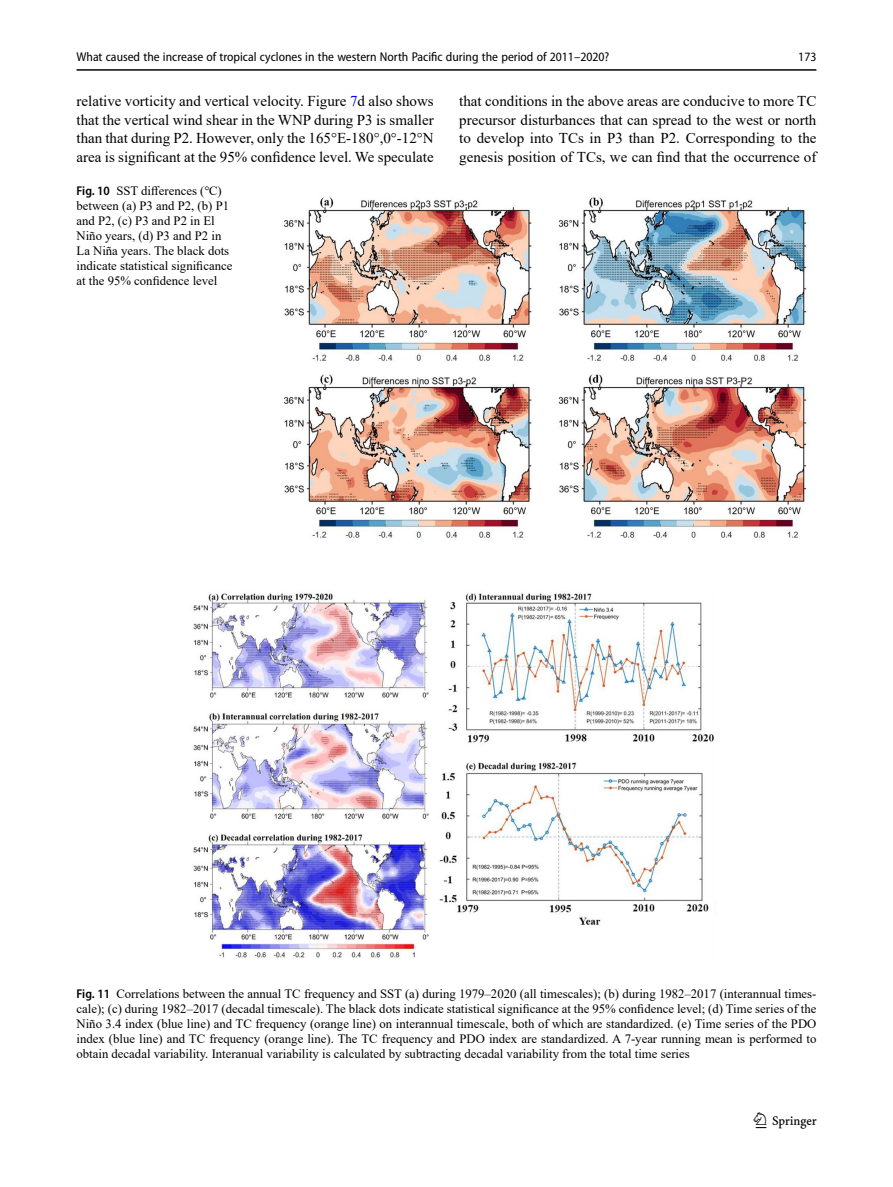
<style>
.page{position:relative;width:893px;height:1187px;background:#fff}
.page>*{position:absolute;margin:0;border:0;box-sizing:border-box;transform-origin:0 0}
.t1{font:22.5px "Springnew";color:#000}
.Body_Text{font:15px/18.8px "Times New Roman";color:#000;text-align:justify}
.Figure_Caption{font:12.75px/15px "Times New Roman";color:#000;text-align:justify}
.Figure_Caption_Side{font:12.75px/15px "Times New Roman";color:#000}
.t2{font:semi-condensed 12.75px "Myriad Pro";color:#000}
.s1{color:#00f}
.s2{font-family:"Myriad Pro";font-weight:600;font-stretch:semi-condensed}
</style>
<div class="page">
<hr style="left:77px;top:69px;width:739px;height:2px;background:#000">
<img style="left:193px;top:593px;width:521px;height:365px">
<img style="left:284px;top:197px;width:523px;height:341px">
<p class="t2" style="left:77px;top:49px;width:534px">What caused the increase of tropical cyclones in the western North Pacific during the period of 2011–2020?</p>
<p class="t2" style="left:798px;top:49px;width:20px">173</p>
<p class="Body_Text" style="left:77px;top:91px;width:359px">relative vorticity and vertical velocity. Figure <span class="s1">7</span>d also shows that the vertical wind shear in the WNP during P3 is smaller than that during P2. However, only the 165°E-180°,0°-12°N area is significant at the 95% confidence level. We speculate</p>
<p class="Figure_Caption_Side" style="left:77px;top:183px;width:157px"><span class="s2">Fig. 10</span> SST differences (℃) between (a) P3 and P2, (b) P1 and P2, (c) P3 and P2 in El<br>Niño years, (d) P3 and P2 in<br>La Niña years. The black dots indicate statistical significance at the 95% confidence level</p>
<p class="Body_Text" style="left:459px;top:91px;width:359px">that conditions in the above areas are conducive to more TC precursor disturbances that can spread to the west or north to develop into TCs in P3 than P2. Corresponding to the genesis position of TCs, we can find that the occurrence of</p>
<p class="Figure_Caption" style="left:77px;top:985px;width:741px"><span class="s2">Fig. 11</span> Correlations between the annual TC frequency and SST (a) during 1979–2020 (all timescales); (b) during 1982–2017 (interannual times&shy;cale); (c) during 1982–2017 (decadal timescale). The black dots indicate statistical significance at the 95% confidence level; (d) Time series of the Niño 3.4 index (blue line) and TC frequency (orange line) on interannual timescale, both of which are standardized. (e) Time series of the PDO index (blue line) and TC frequency (orange line). The TC frequency and PDO index are standardized. A 7-year running mean is performed to obtain decadal variability. Interanual variability is calculated by subtracting decadal variability from the total time series</p>
<h1 class="t1" style="left:756px;top:1107px;width:63px">1 3</h1>
</div>
